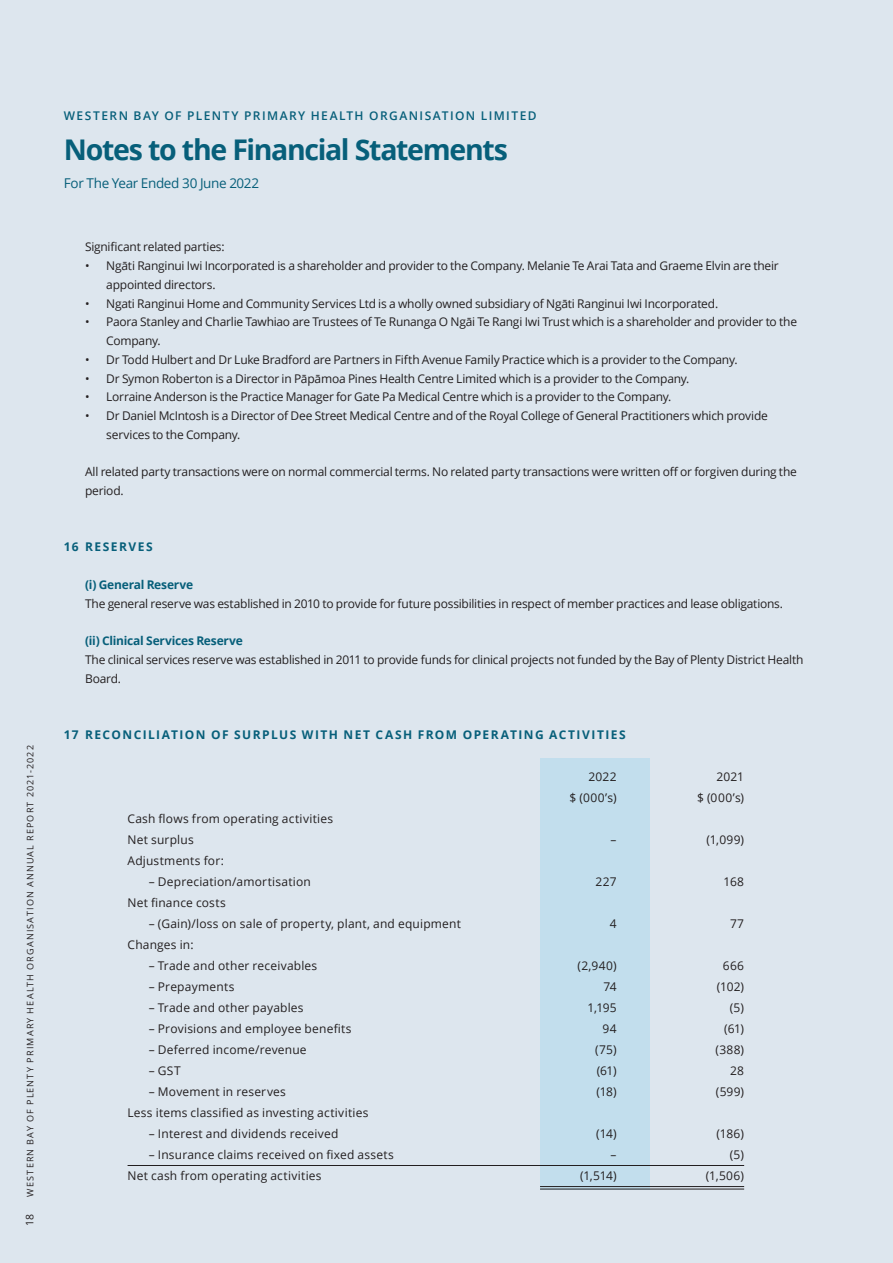
<style>
.page{position:relative;width:893px;height:1263px;background:#dde6ee}
.page>*{position:absolute;margin:0;border:0;box-sizing:border-box;transform-origin:0 0}
.Heading{font:700 28.5px "Open Sans";letter-spacing:-.045em;color:#075f7a}
.Body_text___no_inden{font:13.5px "Open Sans";letter-spacing:-.025em;color:#075f7a}
.Fin_notes_small_subh{font:12px/18.8px "Open Sans";letter-spacing:-.02em;color:#231f20}
.Financials_underline{font:12px "Open Sans";letter-spacing:.015em;color:#231f20}
.Financial_notes{font:12px/18.8px "Open Sans";letter-spacing:-.02em;color:#231f20}
.Fin_notes_subhead{font:700 12px "Open Sans";letter-spacing:.12em;color:#075f7a}
.Subhead{font:600 12px "Open Sans";letter-spacing:.12em;color:#075f7a}
.Fin_notes_small_subh-2{font:700 12px "Open Sans";letter-spacing:-.015em;color:#075f7a}
.Financials_short{font:12px "Open Sans";letter-spacing:.02em;color:#231f20}
.Body_text{font:10.5px "Open Sans";color:#231f20}
.Body_text-2{font:9px "Open Sans";letter-spacing:.13em;color:#231f20}
</style>
<div class="page">
<div style="left:540px;top:758px;width:110px;height:431px;background:#c2deed"></div>
<hr style="left:128px;top:1165px;width:616px;height:1px;background:#231f20">
<hr style="left:540px;top:1186px;width:204px;height:1px;background:#231f20">
<hr style="left:540px;top:1189px;width:204px;height:1px;background:#231f20">
<p class="Body_text-2" style="left:24px;top:1197px;width:453px;rotate:-90deg">WESTERN BAY OF PLENTY PRIMARY HEALTH ORGANISATION ANNUAL REPORT 2021-2022</p>
<p class="Body_text" style="left:23px;top:1226px;width:14px;rotate:-90deg">18</p>
<p class="Subhead" style="left:64px;top:107px;width:474px">WESTERN BAY OF PLENTY PRIMARY HEALTH ORGANISATION LIMITED</p>
<p class="Heading" style="left:64px;top:130px;width:446px">Notes to the Financial Statements</p>
<p class="Body_text___no_inden" style="left:64px;top:173px;width:197px">For The Year Ended 30 June 2022</p>
<p class="Financial_notes" style="left:85px;top:237px;width:141px">Significant related parties:</p>
<p class="Fin_notes_small_subh" style="left:106px;top:256px;width:674px;text-indent:-21px">• Ngāti Ranginui Iwi Incorporated is a shareholder and provider to the Company. Melanie Te Arai Tata and Graeme Elvin are their appointed directors.</p>
<p class="Fin_notes_small_subh" style="left:85px;top:293px;width:635px">• Ngati Ranginui Home and Community Services Ltd is a wholly owned subsidiary of Ngāti Ranginui Iwi Incorporated.</p>
<p class="Fin_notes_small_subh" style="left:106px;top:312px;width:692px;text-indent:-21px">• Paora Stanley and Charlie Tawhiao are Trustees of Te Runanga O Ngāi Te Rangi Iwi Trust which is a shareholder and provider to the<br>Company.</p>
<p class="Fin_notes_small_subh" style="left:85px;top:350px;width:654px">• Dr Todd Hulbert and Dr Luke Bradford are Partners in Fifth Avenue Family Practice which is a provider to the Company.</p>
<p class="Fin_notes_small_subh" style="left:85px;top:368px;width:606px">• Dr Symon Roberton is a Director in Pāpāmoa Pines Health Centre Limited which is a provider to the Company.</p>
<p class="Fin_notes_small_subh" style="left:85px;top:387px;width:588px">• Lorraine Anderson is the Practice Manager for Gate Pa Medical Centre which is a provider to the Company.</p>
<p class="Fin_notes_small_subh" style="left:106px;top:406px;width:663px;text-indent:-21px">• Dr Daniel McIntosh is a Director of Dee Street Medical Centre and of the Royal College of General Practitioners which provide services to the Company.</p>
<p class="Financial_notes" style="left:85px;top:462px;width:713px">All related party transactions were on normal commercial terms. No related party transactions were written off or forgiven during the period.</p>
<p class="Fin_notes_subhead" style="left:64px;top:538px;width:90px">16 RESERVES</p>
<p class="Fin_notes_small_subh-2" style="left:85px;top:576px;width:110px">(i) General Reserve</p>
<p class="Fin_notes_small_subh" style="left:85px;top:593px;width:699px">The general reserve was established in 2010 to provide for future possibilities in respect of member practices and lease obligations.</p>
<p class="Fin_notes_small_subh-2" style="left:85px;top:632px;width:159px">(ii) Clinical Services Reserve</p>
<p class="Fin_notes_small_subh" style="left:85px;top:650px;width:720px">The clinical services reserve was established in 2011 to provide funds for clinical projects not funded by the Bay of Plenty District Health<br>Board.</p>
<p class="Fin_notes_subhead" style="left:64px;top:726px;width:563px">17 RECONCILIATION OF SURPLUS WITH NET CASH FROM OPERATING ACTIVITIES</p>
<p class="Financials_short" style="left:589px;top:768px;width:30px">2022</p>
<p class="Financials_short" style="left:717px;top:768px;width:29px">2021</p>
<p class="Financials_short" style="left:569px;top:789px;width:49px">$ (000’s)</p>
<p class="Financials_short" style="left:697px;top:789px;width:49px">$ (000’s)</p>
<p class="Financials_underline" style="left:128px;top:810px;width:207px">Cash flows from operating activities</p>
<p class="Financials_underline" style="left:128px;top:831px;width:68px">Net surplus</p>
<p class="Financials_underline" style="left:611px;top:831px;width:7px">–</p>
<p class="Financials_underline" style="left:706px;top:831px;width:39px">(1,099)</p>
<p class="Financials_underline" style="left:128px;top:852px;width:98px">Adjustments for:</p>
<p class="Financials_underline" style="left:149px;top:873px;width:164px">– Depreciation/amortisation</p>
<p class="Financials_underline" style="left:595px;top:873px;width:23px">227</p>
<p class="Financials_underline" style="left:724px;top:873px;width:22px">168</p>
<p class="Financials_underline" style="left:128px;top:894px;width:100px">Net finance costs</p>
<p class="Financials_underline" style="left:149px;top:915px;width:314px">– (Gain)/loss on sale of property, plant, and equipment</p>
<p class="Financials_underline" style="left:610px;top:915px;width:8px">4</p>
<p class="Financials_underline" style="left:730px;top:915px;width:16px">77</p>
<p class="Financials_underline" style="left:128px;top:936px;width:67px">Changes in:</p>
<p class="Financials_underline" style="left:149px;top:957px;width:170px">– Trade and other receivables</p>
<p class="Financials_underline" style="left:578px;top:957px;width:40px">(2,940)</p>
<p class="Financials_underline" style="left:723px;top:957px;width:23px">666</p>
<p class="Financials_underline" style="left:149px;top:978px;width:87px">– Prepayments</p>
<p class="Financials_underline" style="left:603px;top:978px;width:15px">74</p>
<p class="Financials_underline" style="left:717px;top:978px;width:29px">(102)</p>
<p class="Financials_underline" style="left:149px;top:999px;width:156px">– Trade and other payables</p>
<p class="Financials_underline" style="left:588px;top:999px;width:31px">1,195</p>
<p class="Financials_underline" style="left:730px;top:999px;width:16px">(5)</p>
<p class="Financials_underline" style="left:149px;top:1020px;width:204px">– Provisions and employee benefits</p>
<p class="Financials_underline" style="left:602px;top:1020px;width:16px">94</p>
<p class="Financials_underline" style="left:724px;top:1020px;width:21px">(61)</p>
<p class="Financials_underline" style="left:149px;top:1041px;width:159px">– Deferred income/revenue</p>
<p class="Financials_underline" style="left:595px;top:1041px;width:23px">(75)</p>
<p class="Financials_underline" style="left:715px;top:1041px;width:30px">(388)</p>
<p class="Financials_underline" style="left:149px;top:1062px;width:33px">– GST</p>
<p class="Financials_underline" style="left:597px;top:1062px;width:21px">(61)</p>
<p class="Financials_underline" style="left:730px;top:1062px;width:15px">28</p>
<p class="Financials_underline" style="left:149px;top:1083px;width:139px">– Movement in reserves</p>
<p class="Financials_underline" style="left:596px;top:1083px;width:22px">(18)</p>
<p class="Financials_underline" style="left:716px;top:1083px;width:30px">(599)</p>
<p class="Financials_underline" style="left:128px;top:1104px;width:242px">Less items classified as investing activities</p>
<p class="Financials_underline" style="left:149px;top:1125px;width:191px">– Interest and dividends received</p>
<p class="Financials_underline" style="left:596px;top:1125px;width:22px">(14)</p>
<p class="Financials_underline" style="left:717px;top:1125px;width:29px">(186)</p>
<p class="Financials_underline" style="left:149px;top:1146px;width:246px">– Insurance claims received on fixed assets</p>
<p class="Financials_underline" style="left:611px;top:1146px;width:7px">–</p>
<p class="Financials_underline" style="left:730px;top:1146px;width:16px">(5)</p>
<p class="Financials_underline" style="left:128px;top:1167px;width:196px">Net cash from operating activities</p>
<p class="Financials_underline" style="left:580px;top:1167px;width:38px">(1,514)</p>
<p class="Financials_underline" style="left:706px;top:1167px;width:40px">(1,506)</p>
</div>
